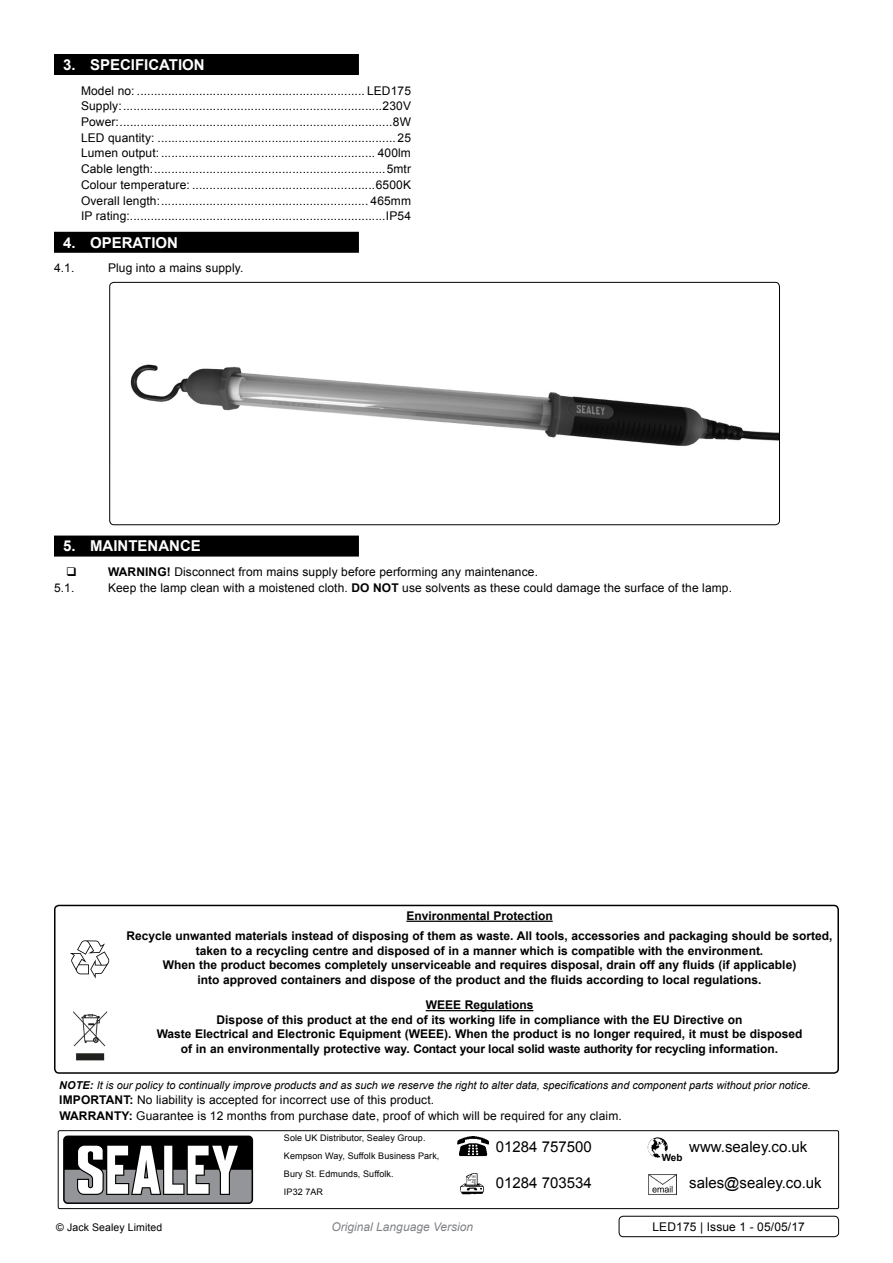
<style>
.page{position:relative;width:893px;height:1263px;background:#fff}
.page>*{position:absolute;margin:0;border:0;box-sizing:border-box;transform-origin:0 0}
.t1{font:15px "Arial";color:#000}
.t2{font:700 15px "Arial";color:#fff}
.t3{font:12px/15.8px "Arial";letter-spacing:.01em;color:#000;text-align:justify}
.t4{font:700 12px/14.4px "Arial";color:#000;text-align:center}
.t5{font:italic 12px "Arial";color:#808285}
.t6{font:italic 10.8px "Arial";color:#000}
.t7{font:10.5px "Arial";letter-spacing:.01em;color:#000}
.t8{font:700 9.9px "Arial";color:#000}
.t9{font:9px/18px "Arial";letter-spacing:.01em;color:#000}
.s1{font-weight:700}
</style>
<div class="page">
<div style="left:54px;top:54px;width:305px;height:21px;background:#000"></div>
<div style="left:54px;top:232px;width:305px;height:21px;background:#000"></div>
<div style="left:54px;top:536px;width:305px;height:21px;background:#000"></div>
<img style="left:130px;top:364px;width:648px;height:82px">
<div style="left:109px;top:282px;width:671px;height:243px;border:1px solid #000;border-radius:4px"></div>
<div style="left:58px;top:1130px;width:781px;height:79px;border:1px solid #000;border-radius:2px"></div>
<div style="left:59px;top:1132px;width:198px;height:75px;background:#fff;border-radius:5px"></div>
<div style="left:63px;top:1135px;width:190px;height:69px;background:#000;border-radius:5px"></div>
<svg style="left:65px;top:1146px;width:187px;height:56px"></svg>
<img style="left:647px;top:1137px;width:21px;height:21px">
<div style="left:662px;top:1154px;width:20px;height:7px;background:#fff"></div>
<img style="left:460px;top:1173px;width:24px;height:21px">
<img style="left:457px;top:1136px;width:31px;height:21px">
<img style="left:648px;top:1175px;width:29px;height:19px">
<div style="left:54px;top:905px;width:785px;height:169px;border:2px solid #000;border-radius:4px"></div>
<svg style="left:70px;top:940px;width:39px;height:38px"></svg>
<img style="left:73px;top:1011px;width:35px;height:50px">
<hr style="left:406px;top:921px;width:147px;height:1px;background:#000">
<hr style="left:426px;top:1010px;width:107px;height:1px;background:#000">
<div style="left:619px;top:1216px;width:220px;height:21px;border:1px solid #000;border-radius:4px"></div>
<p class="t2" style="left:63px;top:55px;width:56px">3. specific</p>
<p class="t2" style="left:159px;top:55px;width:20px">ation</p>
<p class="t3" style="left:81px;top:83px;width:332px">Model no: .................................................................. LED175<br>Supply:...........................................................................230V Power:...............................................................................8W LED quantity: .....................................................................25<br>Lumen output: .............................................................. 400lm Cable length:...................................................................5mtr Colour temperature: .....................................................6500K Overall length:............................................................ 465mm IP rating:..........................................................................IP54</p>
<p class="t2" style="left:63px;top:232px;width:89px">4. operation</p>
<p class="t3" style="left:54px;top:260px;width:22px">4.1.</p>
<p class="t3" style="left:108px;top:260px;width:137px">Plug into a mains supply.</p>
<p class="t2" style="left:63px;top:536px;width:60px">5. mainten</p>
<p class="t2" style="left:158px;top:536px;width:22px">ance</p>
<p class="t3" style="left:108px;top:564px;width:431px"><span class="s1">WARNING!</span> Disconnect from mains supply before performing any maintenance.</p>
<p class="t3" style="left:54px;top:580px;width:22px">5.1.</p>
<p class="t3" style="left:108px;top:580px;width:626px">Keep the lamp clean with a moistened cloth. <span class="s1">DO NOT</span> use solvents as these could damage the surface of the lamp.</p>
<p class="t4" style="left:126px;top:906px;width:708px;line-height:20.4px">Environmental Protection<br>Recycle unwanted materials instead of disposing of them as waste. All tools, accessories and packaging should be sorted,</p>
<p class="t4" style="left:163px;top:944px;width:635px">taken to a recycling centre and disposed of in a manner which is compatible with the environment.<br>When the product becomes completely unserviceable and requires disposal, drain off any fluids (if applicable) into approved containers and dispose of the product and the fluids according to local regulations.</p>
<p class="t4" style="left:157px;top:998px;width:647px">WEEE Regulations<br>Dispose of this product at the end of its working life in compliance with the EU Directive on<br>Waste Electrical and Electronic Equipment (WEEE). When the product is no longer required, it must be disposed of in an environmentally protective way. Contact your local solid waste authority for recycling information.</p>
<p class="t6" style="left:59px;top:1078px;width:753px"><span class="s1">NOTE:</span> It is our policy to continually improve products and as such we reserve the right to alter data, specifications and component parts without prior notice.</p>
<p class="t3" style="left:59px;top:1092px;width:564px"><span class="s1">IMPORTANT:</span> No liability is accepted for incorrect use of this product.<br><span class="s1">WARRANTY:</span> Guarantee is 12 months from purchase date, proof of which will be required for any claim.</p>
<p class="t9" style="left:284px;top:1129px;width:157px">Sole UK Distributor, Sealey Group. kempson Way, Suffolk Business Park,<br>Bury St. Edmunds, Suffolk.<br>I P32 7AR</p>
<p class="t1" style="left:689px;top:1137px;width:120px">www.sealey.co.uk</p>
<p class="t1" style="left:496px;top:1137px;width:97px">01284 757500</p>
<p class="t1" style="left:496px;top:1173px;width:97px">01284 703534</p>
<p class="t8" style="left:662px;top:1151px;width:22px">Web</p>
<p class="t1" style="left:689px;top:1173px;width:134px">sales@sealey.co.uk</p>
<p class="t7" style="left:56px;top:1220px;width:108px">© Jack Sealey Limited</p>
<p class="t5" style="left:332px;top:1219px;width:143px">Original Language Version</p>
<p class="t3" style="left:652px;top:1219px;width:154px">lED175 | Issue 1 - 05/05/17</p>
</div>
